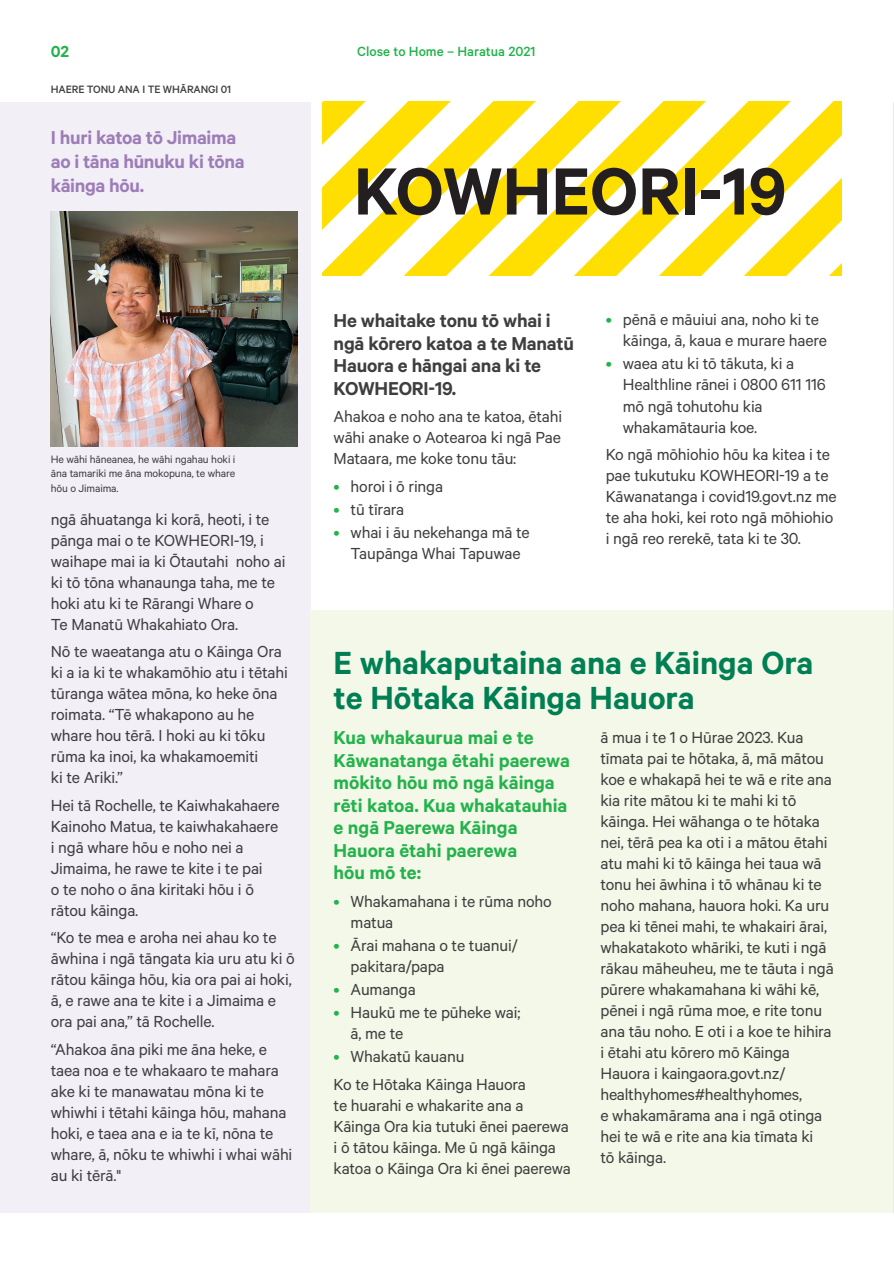
<style>
.page{position:relative;width:894px;height:1265px;background:#fff}
.page>*{position:absolute;margin:0;border:0;box-sizing:border-box;transform-origin:0 0}
.H1_san_serif{font:600 75px "Calibre";color:#231f20}
.t1{font:600 36px/34.5px "Calibre";color:#007f54}
.Intro{font:600 21px/22.5px "Calibre";color:#23b24b}
.Intro-2{font:600 21px/22.5px "Calibre";letter-spacing:-.01em;color:#3e3e3f}
.Heading_22pt{font:600 21px/24px "Calibre";letter-spacing:-.015em;color:#9d7db8}
.Body_12pt{font:18px/21px "Calibre";letter-spacing:-.01em;color:#3e3e3f}
.t2{font:600 18px "Calibre";color:#23b24b}
.t3{font:500 15px "Calibre";color:#23b24b}
.t4{font:12px/14.4px "Calibre";letter-spacing:-.01em;color:#3e3e3f;text-align:justify}
.t5{font:500 12px "Calibre";letter-spacing:-.01em;color:#3e3e3f}
.s1{color:#23b24b}
</style>
<div class="page">
<div style="left:0;top:102px;width:310px;height:1110px;background:#f2eff6"></div>
<div style="left:310px;top:609px;width:583px;height:603px;background:#f3f8e8"></div>
<svg style="left:329px;top:102px;width:106px;height:173px"></svg>
<svg style="left:435px;top:102px;width:21px;height:173px"></svg>
<svg style="left:456px;top:102px;width:386px;height:164px"></svg>
<svg style="left:485px;top:107px;width:357px;height:168px"></svg>
<hr style="left:893px;top:102px;width:1px;height:1110px;background:#ede7f2">
<img style="left:51px;top:211px;width:246px;height:235px">
<p class="t2" style="left:51px;top:40px;width:20px">02</p>
<p class="t3" style="left:357px;top:42px;width:180px">Close to Home – Haratua 2021</p>
<p class="t5" style="left:51px;top:82px;width:182px">HAERE TONU ANA I TE WHĀRANGI 01</p>
<p class="Heading_22pt" style="left:51px;top:125px;width:195px">I huri katoa tō Jimaima ao i tāna hūnuku ki tōna kāinga hōu.</p>
<p class="t4" style="left:51px;top:451px;width:186px">He wāhi hāneanea, he wāhi ngahau hoki i āna tamariki me āna mokopuna, te whare hōu o Jimaima.</p>
<p class="Body_12pt" style="left:51px;top:508px;width:236px">ngā āhuatanga ki korā, heoti, i te pānga mai o te KOWHEORI-19, i waihape mai ia ki Ōtautahi noho ai ki tō tōna whanaunga taha, me te hoki atu ki te Rārangi Whare o<br>Te Manatū Whakahiato Ora.</p>
<p class="Body_12pt" style="left:51px;top:640px;width:238px">Nō te waeatanga atu o Kāinga Ora ki a ia ki te whakamōhio atu i tētahi tūranga wātea mōna, ko heke ōna roimata. “Tē whakapono au he whare hou tērā. I hoki au ki tōku rūma ka inoi, ka whakamoemiti<br>ki te Ariki.”</p>
<p class="Body_12pt" style="left:51px;top:794px;width:230px">Hei tā Rochelle, te Kaiwhakahaere<br>Kainoho Matua, te kaiwhakahaere i ngā whare hōu e noho nei a<br>Jimaima, he rawe te kite i te pai<br>o te noho o āna kiritaki hōu i ō rātou kāinga.</p>
<p class="Body_12pt" style="left:51px;top:926px;width:245px">“Ko te mea e aroha nei ahau ko te āwhina i ngā tāngata kia uru atu ki ō rātou kāinga hōu, kia ora pai ai hoki, ā, e rawe ana te kite i a Jimaima e ora pai ana,” tā Rochelle.</p>
<p class="Body_12pt" style="left:51px;top:1037px;width:243px">“Ahakoa āna piki me āna heke, e taea noa e te whakaaro te mahara ake ki te manawatau mōna ki te whiwhi i tētahi kāinga hōu, mahana hoki, e taea ana e ia te kī, nōna te whare, ā, nōku te whiwhi i whai wāhi au ki tērā."</p>
<p class="H1_san_serif" style="left:354px;top:146px;width:434px">KOWHEORI-19</p>
<p class="Intro-2" style="left:334px;top:309px;width:242px">He whaitake tonu tō whai i ngā kōrero katoa a te Manatū<br>Hauora e hāngai ana ki te<br>KOWHEORI-19.</p>
<p class="Body_12pt" style="left:334px;top:405px;width:230px;text-align:justify">Ahakoa e noho ana te katoa, ētahi wāhi anake o Aotearoa ki ngā Pae Mataara, me koke tonu tāu:</p>
<p class="Body_12pt" style="left:334px;top:475px;width:111px"><span class="s1">•</span> horoi i ō ringa</p>
<p class="Body_12pt" style="left:334px;top:498px;width:72px"><span class="s1">•</span> tū tīrara</p>
<p class="Body_12pt" style="left:334px;top:521px;width:198px;text-align:center"><span class="s1">•</span> whai i āu nekehanga mā te<br>Taupānga Whai Tapuwae</p>
<p class="Body_12pt" style="left:623px;top:308px;width:206px;text-indent:-17px"><span class="s1">•</span> pēnā e māuiui ana, noho ki te kāinga, ā, kaua e murare haere</p>
<p class="Body_12pt" style="left:623px;top:352px;width:205px;text-indent:-17px"><span class="s1">•</span> waea atu ki tō tākuta, ki a<br>Healthline rānei i 0800 611 116 mō ngā tohutohu kia whakamātauria koe.</p>
<p class="Body_12pt" style="left:606px;top:443px;width:232px">Ko ngā mōhiohio hōu ka kitea i te pae tukutuku KOWHEORI-19 a te<br>Kāwanatanga i covid19.govt.nz me te aha hoki, kei roto ngā mōhiohio i ngā reo rerekē, tata ki te 30.</p>
<h2 class="t1" style="left:334px;top:644px;width:481px">E whakaputaina ana e Kāinga Ora te Hōtaka Kāinga Hauora</h2>
<p class="Intro" style="left:334px;top:725px;width:238px">Kua whakaurua mai e te<br>Kāwanatanga ētahi paerewa mōkito hōu mō ngā kāinga rēti katoa. Kua whakatauhia e ngā Paerewa Kāinga<br>Hauora ētahi paerewa<br>hōu mō te:</p>
<p class="Body_12pt" style="left:351px;top:889px;width:203px;text-indent:-17px"><span class="s1">•</span> Whakamahana i te rūma noho matua</p>
<p class="Body_12pt" style="left:351px;top:933px;width:169px;text-indent:-17px"><span class="s1">•</span> Ārai mahana o te tuanui/ pakitara/papa</p>
<p class="Body_12pt" style="left:334px;top:977px;width:84px"><span class="s1">•</span> Aumanga</p>
<p class="Body_12pt" style="left:351px;top:1001px;width:171px;text-indent:-17px"><span class="s1">•</span> Haukū me te pūheke wai; ā, me te</p>
<p class="Body_12pt" style="left:334px;top:1045px;width:132px"><span class="s1">•</span> Whakatū kauanu</p>
<p class="Body_12pt" style="left:334px;top:1072px;width:239px">Ko te Hōtaka Kāinga Hauora<br>te huarahi e whakarite ana a<br>Kāinga Ora kia tutuki ēnei paerewa i ō tātou kāinga. Me ū ngā kāinga katoa o Kāinga Ora ki ēnei paerewa</p>
<p class="Body_12pt" style="left:600px;top:725px;width:235px">ā mua i te 1 o Hūrae 2023. Kua tīmata pai te hōtaka, ā, mā mātou koe e whakapā hei te wā e rite ana kia rite mātou ki te mahi ki tō kāinga. Hei wāhanga o te hōtaka nei, tērā pea ka oti i a mātou ētahi atu mahi ki tō kāinga hei taua wā tonu hei āwhina i tō whānau ki te noho mahana, hauora hoki. Ka uru pea ki tēnei mahi, te whakairi ārai, whakatakoto whāriki, te kuti i ngā rākau māheuheu, me te tāuta i ngā pūrere whakamahana ki wāhi kē, pēnei i ngā rūma moe, e rite tonu ana tāu noho. E oti i a koe te hihira i ētahi atu kōrero mō Kāinga<br>Hauora i kaingaora.govt.nz/ healthyhomes#healthyhomes,<br>e whakamārama ana i ngā otinga hei te wā e rite ana kia tīmata ki<br>tō kāinga.</p>
</div>
